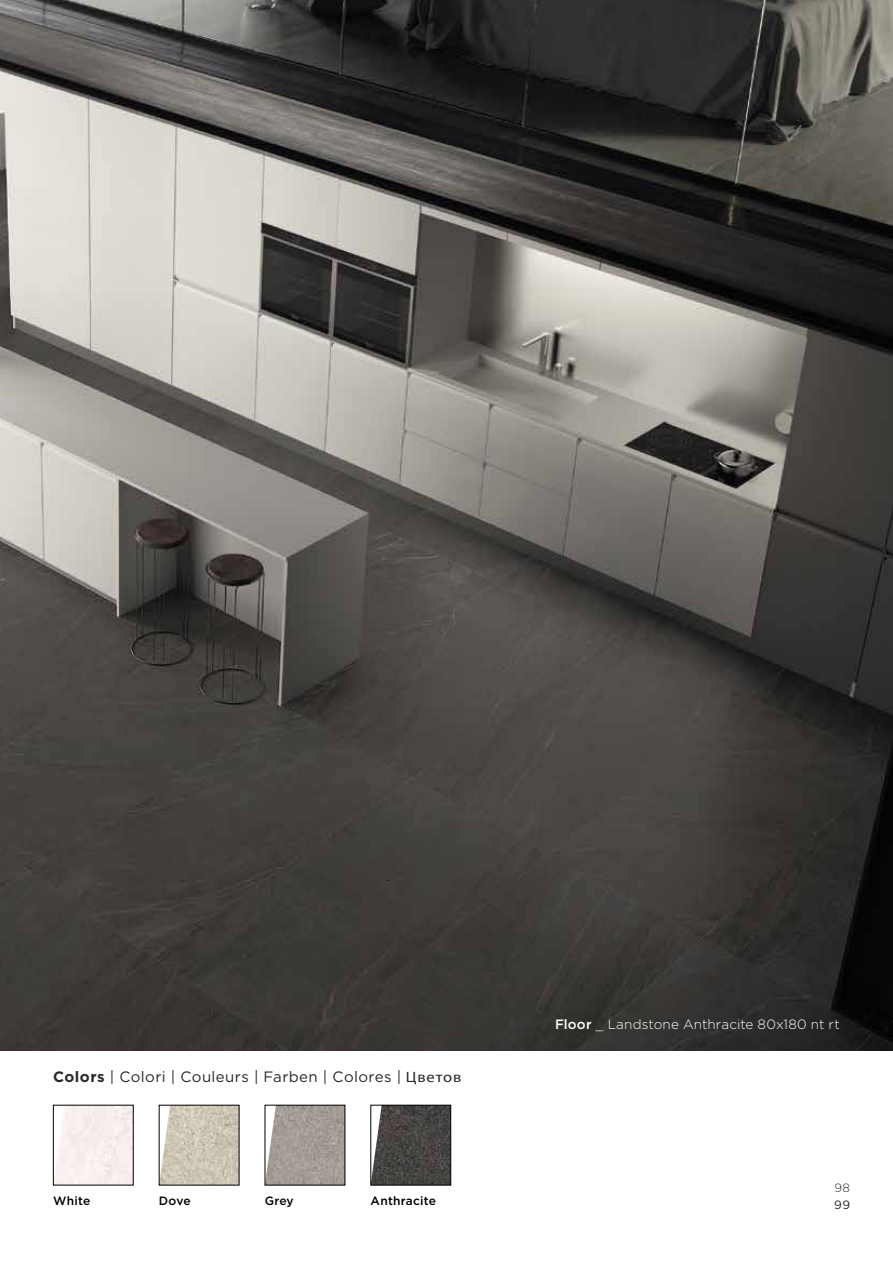
<style>
.page{position:relative;width:893px;height:1263px;background:#fff}
.page>*{position:absolute;margin:0;border:0;box-sizing:border-box;transform-origin:0 0}
.t1{font:15px "Gotham";letter-spacing:.025em;color:#292929}
.t2{font:300 13.5px "Gotham";letter-spacing:.01em;color:#fff}
.t3{font:500 12px "Gotham";letter-spacing:.02em;color:#000}
.t4{font:300 12px "Gotham";color:#292929}
.t5{font:12px "Gotham";color:#292929}
.t6{font:10.5px "Helvetica Neue LT Std";color:#000}
.s1{font-weight:700}
.s2{font-family:"Myriad Pro"}
.s3{font-weight:500}
</style>
<div class="page">
<img style="left:0;top:0;width:893px;height:1050px">
<img style="left:161px;top:1107px;width:76px;height:76px">
<img style="left:267px;top:1107px;width:76px;height:76px">
<img style="left:373px;top:1107px;width:76px;height:76px">
<div style="left:371px;top:1105px;width:80px;height:80px;border:1px solid #000"></div>
<p class="t6" style="left:387px;top:871px;width:4px">.</p>
<p class="t1" style="left:53px;top:1068px;width:410px"><span class="s1">Colors</span> | Colori | Couleurs | Farben | Colores | <span class="s2">Цветов</span></p>
<p class="t3" style="left:53px;top:1193px;width:39px">White</p>
<p class="t3" style="left:159px;top:1193px;width:33px">Dove</p>
<p class="t3" style="left:265px;top:1193px;width:30px">Grey</p>
<p class="t3" style="left:371px;top:1193px;width:67px">Anthracite</p>
<p class="t2" style="left:555px;top:1017px;width:286px"><span class="s3">Floor</span> _ Landstone Anthracite 80x180 nt rt</p>
<p class="t4" style="left:834px;top:1182px;width:17px">98</p>
<p class="t5" style="left:834px;top:1198px;width:17px">99</p>
</div>
